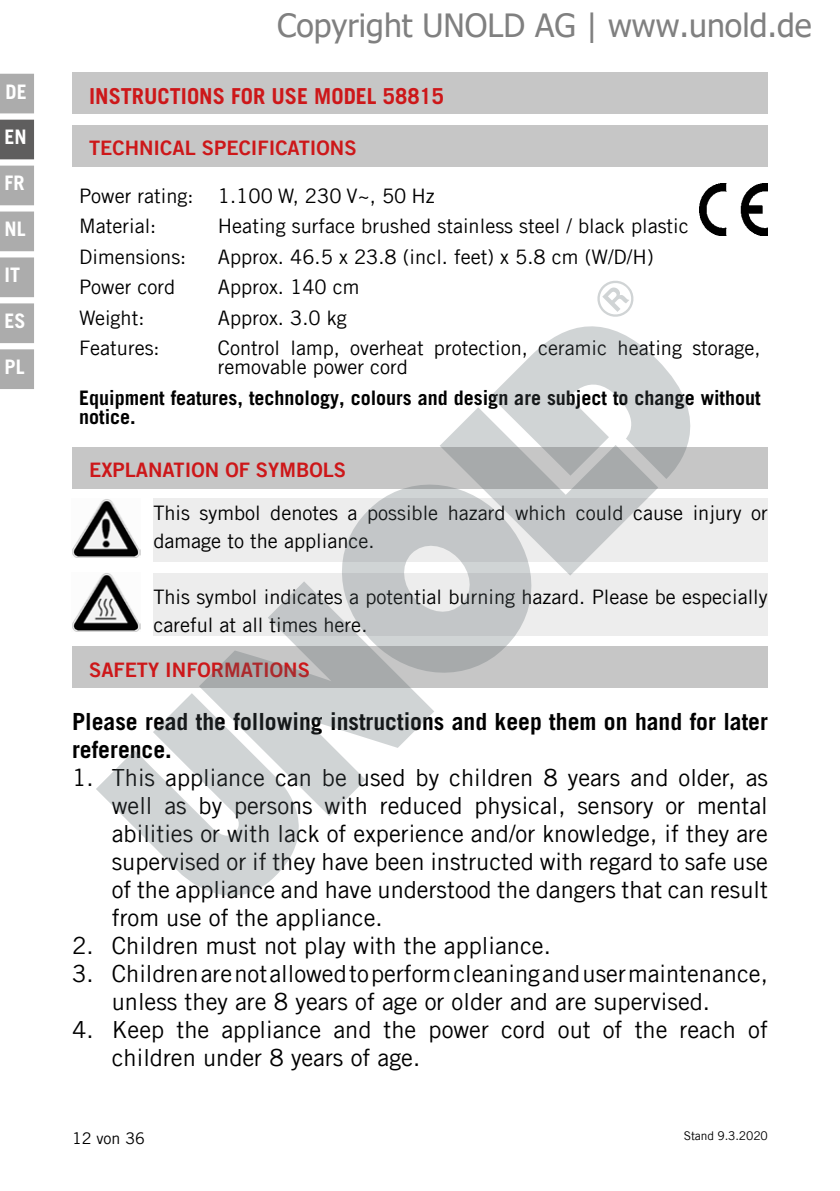
<style>
.page{position:relative;width:840px;height:1191px;background:#fff}
.page>*{position:absolute;margin:0;border:0;box-sizing:border-box;transform-origin:0 0}
.t1{font:32px "Tahoma";color:#808080}
.t2{font:23.6px/28px "Trade Gothic LT Com";color:#000}
.t3{font:700 23.6px/28px "Trade Gothic LT Com";color:#000}
.t4{font:700 22px "Trade Gothic LT Com";color:#cd1719}
.t5{font:20px/28px "Trade Gothic LT Com";color:#000}
.t6{font:700 20px/19px "Trade Gothic LT Com";color:#000}
.t7{font:20px "Trade Gothic LT Com Bd 2";color:#cd1719}
.t8{font:700 20px "Trade Gothic LT Com";color:#fff}
.t9{font:16px "Trade Gothic LT Com";color:#000}
.t10{font:12px "Trade Gothic LT Com";letter-spacing:-.01em;color:#000}
</style>
<div class="page">
<div style="left:0;top:74px;width:34px;height:39px;background:#acacac"></div>
<div style="left:0;top:120px;width:34px;height:39px;background:#5f5e5e"></div>
<div style="left:0;top:166px;width:34px;height:39px;background:#acacac"></div>
<div style="left:0;top:211px;width:34px;height:40px;background:#acacac"></div>
<div style="left:0;top:257px;width:34px;height:40px;background:#acacac"></div>
<div style="left:0;top:303px;width:34px;height:40px;background:#acacac"></div>
<div style="left:0;top:349px;width:34px;height:40px;background:#acacac"></div>
<div style="left:72px;top:72px;width:695px;height:42px;background:#c6c6c6"></div>
<div style="left:72px;top:646px;width:695px;height:42px;background:#c6c6c6"></div>
<div style="left:72px;top:125px;width:695px;height:41px;background:#c6c6c6"></div>
<img style="left:699px;top:184px;width:68px;height:51px">
<div style="left:72px;top:447px;width:695px;height:41px;background:#c6c6c6"></div>
<img style="left:72px;top:499px;width:68px;height:59px">
<div style="left:153px;top:498px;width:614px;height:64px;background:#ededed"></div>
<img style="left:72px;top:573px;width:68px;height:59px">
<div style="left:153px;top:573px;width:614px;height:63px;background:#ededed"></div>
<svg style="left:530px;top:326px;width:191px;height:163px"></svg>
<svg style="left:440px;top:357px;width:218px;height:219px"></svg>
<svg style="left:304px;top:447px;width:264px;height:226px;fill:#c6c6c8"></svg>
<svg style="left:199px;top:581px;width:235px;height:235px"></svg>
<svg style="left:96px;top:690px;width:231px;height:206px;fill:#d0d4d5"></svg>
<svg style="left:597px;top:280px;width:37px;height:37px"></svg>
<p class="t8" style="left:6px;top:80px;width:23px">DE</p>
<p class="t8" style="left:5px;top:125px;width:24px">EN</p>
<p class="t8" style="left:5px;top:171px;width:22px">FR</p>
<p class="t8" style="left:5px;top:217px;width:23px">NL</p>
<p class="t8" style="left:5px;top:262px;width:17px">IT</p>
<p class="t8" style="left:5px;top:308px;width:23px">ES</p>
<p class="t8" style="left:5px;top:354px;width:22px">PL</p>
<h1 class="t1" style="left:277px;top:4px;width:535px">Copyright UNOLD AG | www.unold.de</h1>
<p class="t4" style="left:89px;top:82px;width:356px">INSTRUCTIONS FOR USE MODEL 58815</p>
<p class="t7" style="left:89px;top:136px;width:269px">TECHNICAL SPECIFICATIONS</p>
<p class="t5" style="left:79px;top:180px;width:357px;line-height:30.6px">Power rating: 1.100 W, 230 V~, 50 Hz<br>Material:</p>
<p class="t5" style="left:218px;top:212px;width:472px">Heating surface brushed stainless steel / black plastic</p>
<p class="t5" style="left:79px;top:242px;width:109px">Dimensions:</p>
<p class="t5" style="left:218px;top:242px;width:437px">Approx. 46.5 x 23.8 (incl. feet) x 5.8 cm (W/D/H)</p>
<p class="t5" style="left:79px;top:273px;width:98px">Power cord</p>
<p class="t5" style="left:218px;top:273px;width:143px">Approx. 140 cm</p>
<p class="t5" style="left:79px;top:303px;width:67px">Weight:</p>
<p class="t5" style="left:218px;top:303px;width:130px">Approx. 3.0 kg</p>
<p class="t5" style="left:79px;top:334px;width:82px">Features:</p>
<p class="t5" style="left:218px;top:338px;width:544px;line-height:19px">Control lamp, overheat protection, ceramic heating storage, removable power cord</p>
<p class="t6" style="left:79px;top:388px;width:682px">Equipment features, technology, colours and design are subject to change without notice.</p>
<p class="t7" style="left:89px;top:458px;width:258px">EXPLANATION OF SYMBOLS</p>
<p class="t5" style="left:153px;top:499px;width:615px">This symbol denotes a possible hazard which could cause injury or damage to the appliance.</p>
<p class="t5" style="left:153px;top:583px;width:615px">This symbol indicates a potential burning hazard. Please be especially careful at all times here.</p>
<p class="t7" style="left:89px;top:657px;width:222px">SAFETY INFORMATIONS</p>
<p class="t3" style="left:72px;top:707px;width:697px">Please read the following instructions and keep them on hand for later reference.</p>
<p class="t2" style="left:112px;top:763px;width:657px;text-align:justify;text-indent:-40px">1. This appliance can be used by children 8 years and older, as well as by persons with reduced physical, sensory or mental abilities or with lack of experience and/or knowledge, if they are supervised or if they have been instructed with regard to safe use of the appliance and have understood the dangers that can result from use of the appliance.</p>
<p class="t2" style="left:72px;top:931px;width:480px">2. Children must not play with the appliance.</p>
<p class="t2" style="left:112px;top:959px;width:657px;text-indent:-40px">3. Children are not allowed to perform cleaning and user maintenance, unless they are 8 years of age or older and are supervised.</p>
<p class="t2" style="left:112px;top:1015px;width:657px;text-indent:-40px">4. Keep the appliance and the power cord out of the reach of children under 8 years of age.</p>
<p class="t9" style="left:72px;top:1128px;width:74px">12 von 36</p>
<p class="t10" style="left:683px;top:1128px;width:85px">Stand 9.3.2020</p>
</div>
